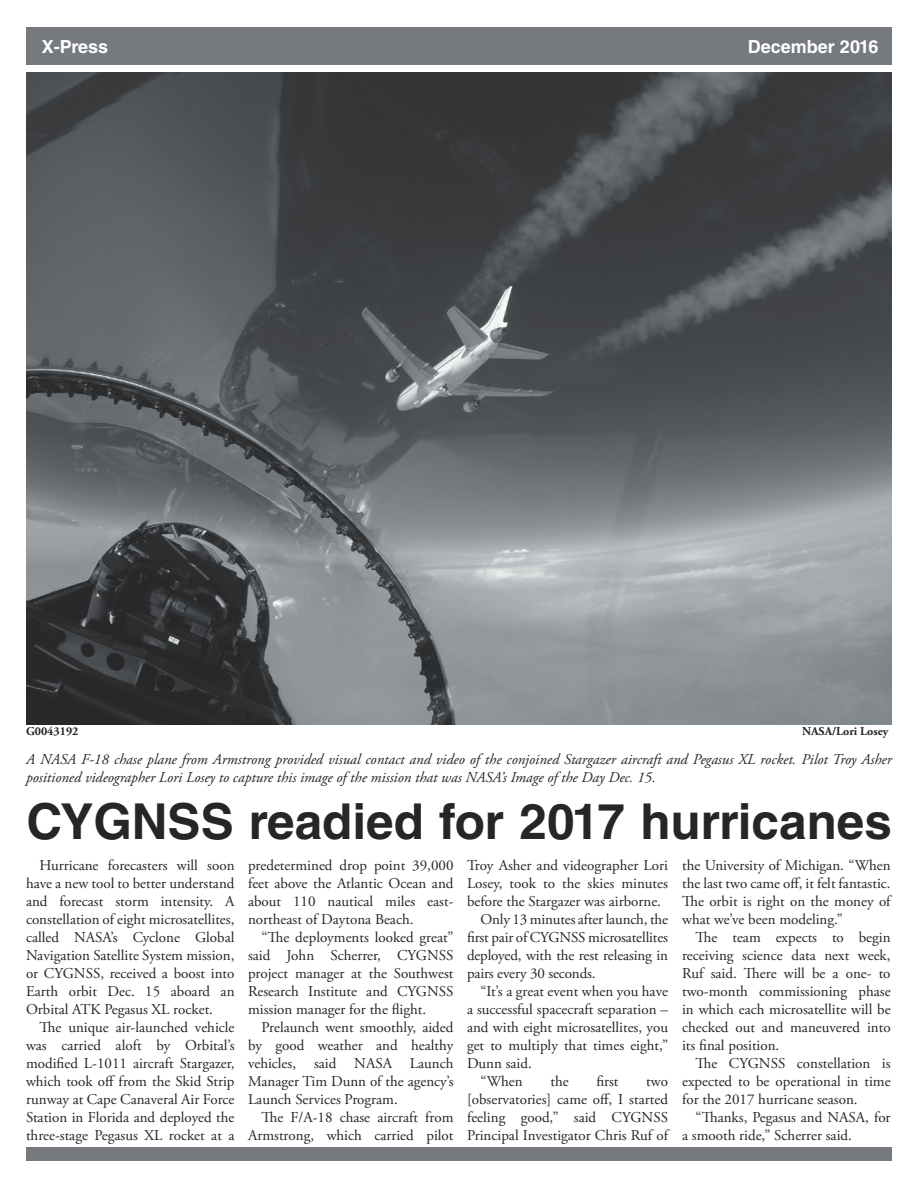
<style>
.page{position:relative;width:918px;height:1188px;background:#fff}
.page>*{position:absolute;margin:0;border:0;box-sizing:border-box;transform-origin:0 0}
.t1{font:700 49.5px "Helvetica LT Std";color:#262527}
.t2{font:700 18px "Helvetica LT Std";color:#fff}
.t3{font:15px/18px "Adobe Garamond Pro";color:#262527;text-align:justify}
.t4{font:italic 15px/18px "Adobe Garamond Pro";color:#262527}
.t5{font:700 12px "Adobe Garamond Pro";color:#262527}
</style>
<div class="page">
<div style="left:26px;top:1148px;width:866px;height:13px;background:#767a7e"></div>
<div style="left:26px;top:27px;width:866px;height:37px;background:#767a7e"></div>
<img style="left:26px;top:73px;width:866px;height:652px">
<p class="t2" style="left:42px;top:36px;width:68px">X-Press</p>
<p class="t2" style="left:748px;top:36px;width:132px">December 2016</p>
<p class="t5" style="left:26px;top:724px;width:54px">G0043192</p>
<p class="t5" style="left:802px;top:724px;width:88px">NASA/Lori Losey</p>
<p class="t4" style="left:26px;top:750px;width:867px">A NASA F-18 chase plane from Armstrong provided visual contact and video of the conjoined Stargazer aircraft and Pegasus XL rocket. Pilot Troy Asher positioned videographer Lori Losey to capture this image of the mission that was NASA’s Image of the Day Dec. 15.</p>
<p class="t1" style="left:27px;top:791px;width:867px">CYGNSS readied for 2017 hurricanes</p>
<p class="t3" style="left:26px;top:857px;width:210px;text-indent:14px">Hurricane forecasters will soon have a new tool to better understand and forecast storm intensity. A constellation of eight microsatellites, called NASA’s Cyclone Global Navigation Satellite System mission, or CYGNSS, received a boost into Earth orbit Dec. 15 aboard an Orbital ATK Pegasus XL rocket.</p>
<p class="t3" style="left:26px;top:1019px;width:210px;text-indent:14px">The unique air-launched vehicle was carried aloft by Orbital’s modified L-1011 aircraft Stargazer, which took off from the Skid Strip runway at Cape Canaveral Air Force Station in Florida and deployed the three-stage Pegasus XL rocket at a</p>
<p class="t3" style="left:248px;top:857px;width:207px">predetermined drop point 39,000 feet above the Atlantic Ocean and about 110 nautical miles east&shy;northeast of Daytona Beach.</p>
<p class="t3" style="left:248px;top:929px;width:207px;text-indent:14px">“The deployments looked great” said John Scherrer, CYGNSS project manager at the Southwest Research Institute and CYGNSS mission manager for the flight.</p>
<p class="t3" style="left:248px;top:1019px;width:207px;text-indent:14px">Prelaunch went smoothly, aided by good weather and healthy vehicles, said NASA Launch Manager Tim Dunn of the agency’s Launch Services Program.</p>
<p class="t3" style="left:248px;top:1109px;width:207px;text-align:right">The F/A-18 chase aircraft from<br>Armstrong, which carried pilot</p>
<p class="t3" style="left:467px;top:857px;width:203px">Troy Asher and videographer Lori Losey, took to the skies minutes before the Stargazer was airborne.</p>
<p class="t3" style="left:467px;top:911px;width:203px;text-indent:14px">Only 13 minutes after launch, the first pair of CYGNSS microsatellites deployed, with the rest releasing in pairs every 30 seconds.</p>
<p class="t3" style="left:467px;top:983px;width:203px;text-indent:14px">“It’s a great event when you have a successful spacecraft separation – and with eight microsatellites, you get to multiply that times eight,” Dunn said.</p>
<p class="t3" style="left:481px;top:1073px;width:44px">“When</p>
<p class="t3" style="left:550px;top:1073px;width:20px">the</p>
<p class="t3" style="left:596px;top:1073px;width:24px">first</p>
<p class="t3" style="left:682px;top:857px;width:210px">the University of Michigan. “When the last two came off, it felt fantastic.<br>The orbit is right on the money of what we’ve been modeling.”</p>
<p class="t3" style="left:682px;top:929px;width:210px;text-indent:14px">The team expects to begin receiving science data next week, Ruf said. There will be a one- to two-month commissioning phase in which each microsatellite will be checked out and maneuvered into its final position.</p>
<p class="t3" style="left:682px;top:1055px;width:210px;text-indent:14px">The CYGNSS constellation is expected to be operational in time for the 2017 hurricane season.</p>
<p class="t3" style="left:682px;top:1109px;width:210px;text-indent:14px">“Thanks, Pegasus and NASA, for a smooth ride,” Scherrer said.</p>
<p class="t3" style="left:467px;top:1073px;width:203px;text-indent:179px">two [observatories] came off, I started feeling good,” said CYGNSS Principal Investigator Chris Ruf of</p>
</div>
